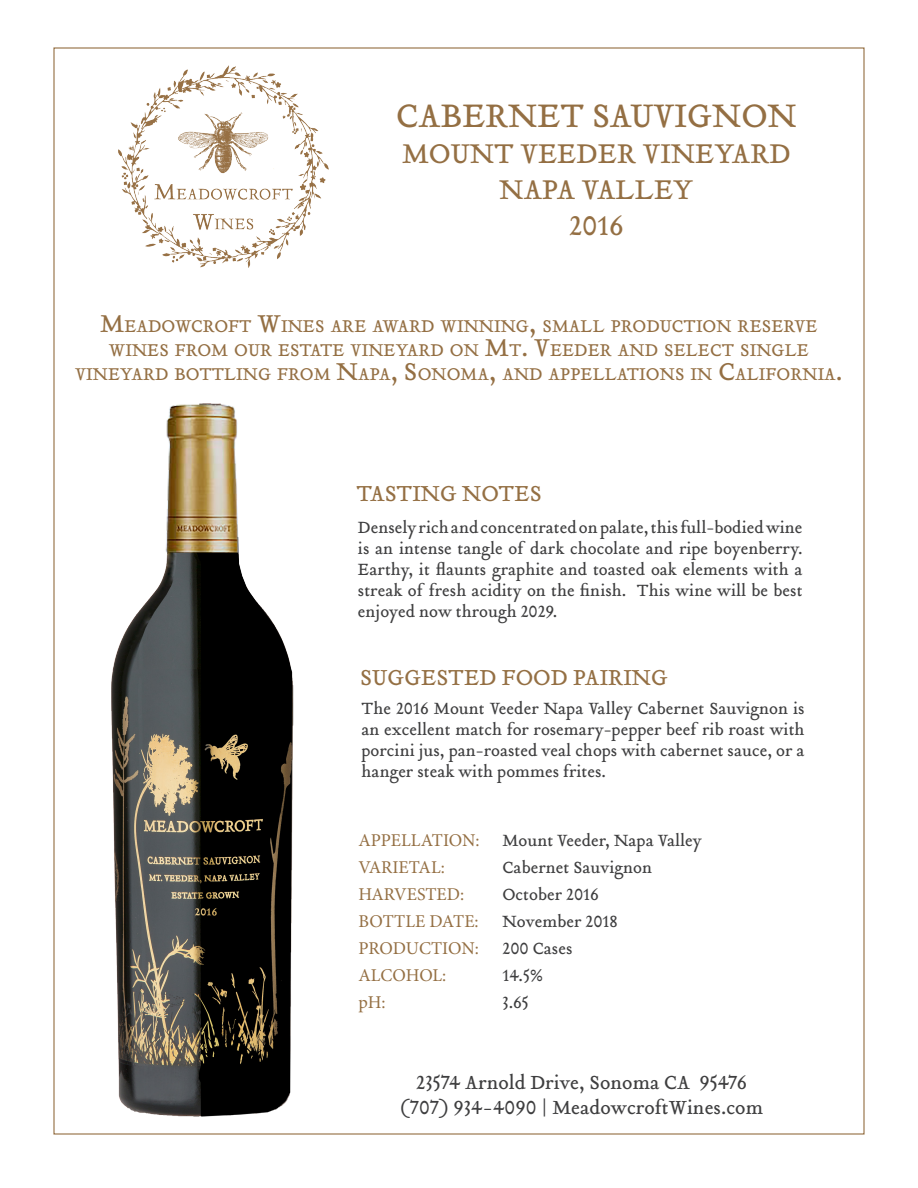
<style>
.page{position:relative;width:918px;height:1188px;background:#fff}
.page>*{position:absolute;margin:0;border:0;box-sizing:border-box;transform-origin:0 0}
.t1{font:36px "Tribute Roman";color:#946f43}
.t2{font:30px "Tribute Roman";color:#946f43}
.t3{font:24px "Tribute Roman";color:#946f43}
.t4{font:21px "Tribute Roman";color:#3e3e3f}
.t5{font:18.9px/24px "Tribute Roman";color:#946f43;text-align:center}
.t6{font:18px/21px "Tribute Roman";color:#3e3e3f;text-align:justify}
.t7{font:18px "Minion Pro";color:#946f43}
.s1{font-size:27px}
</style>
<div class="page">
<img style="left:119px;top:66px;width:209px;height:201px">
<img style="left:111px;top:403px;width:183px;height:714px">
<p class="t1" style="left:396px;top:92px;width:402px">CABERNET SAUVIGNON</p>
<p class="t2" style="left:402px;top:133px;width:390px">MOUNT VEEDER VINEYARD</p>
<p class="t2" style="left:500px;top:169px;width:195px">NAPA VALLEY</p>
<p class="t2" style="left:569px;top:205px;width:56px">2016</p>
<p class="t5" style="left:75px;top:314px;width:769px"><span class="s1">M</span>EADOWCROFT <span class="s1">W</span>INES ARE AWARD WINNING<span class="s1">,</span> SMALL PRODUCTION RESERVE<br>WINES FROM OUR ESTATE VINEYARD ON <span class="s1">M</span>T<span class="s1">. V</span>EEDER AND SELECT SINGLE<br>VINEYARD BOTTLING FROM <span class="s1">N</span>APA<span class="s1">, S</span> ONOMA<span class="s1">,</span> AND APPELLATIONS IN <span class="s1">C</span>ALIFORNIA<span class="s1">.</span></p>
<p class="t3" style="left:356px;top:478px;width:187px">TASTING NOTES</p>
<p class="t6" style="left:358px;top:517px;width:446px">Densely rich and concentrated on palate, this full-bodied wine is an intense tangle of dark chocolate and ripe boyenberry.<br>Earthy, it flaunts graphite and toasted oak elements with a streak of fresh acidity on the finish. This wine will be best enjoyed now through 2029.</p>
<p class="t3" style="left:360px;top:661px;width:310px">SUGGESTED FOOD PAIRING</p>
<p class="t6" style="left:362px;top:697px;width:445px">The 2016 Mount Veeder Napa Valley Cabernet Sauvignon is an excellent match for rosemary-pepper beef rib roast with porcini jus, pan-roasted veal chops with cabernet sauce, or a hanger steak with pommes frites.</p>
<p class="t7" style="left:358px;top:828px;width:123px">APPELLATION:</p>
<p class="t7" style="left:358px;top:855px;width:88px">VARIETAL:</p>
<p class="t7" style="left:358px;top:882px;width:107px">HARVESTED:</p>
<p class="t7" style="left:358px;top:909px;width:122px">BOTTLE DATE:</p>
<p class="t7" style="left:358px;top:936px;width:122px">PRODUCTION:</p>
<p class="t7" style="left:358px;top:963px;width:90px">ALCOHOL:</p>
<p class="t7" style="left:358px;top:990px;width:29px">pH:</p>
<p class="t6" style="left:502px;top:830px;width:201px">Mount Veeder, Napa Valley</p>
<p class="t6" style="left:502px;top:857px;width:151px">Cabernet Sauvignon</p>
<p class="t6" style="left:502px;top:884px;width:98px">October 2016</p>
<p class="t6" style="left:502px;top:911px;width:117px">November 2018</p>
<p class="t6" style="left:502px;top:938px;width:72px">200 Cases</p>
<p class="t6" style="left:502px;top:965px;width:43px">14.5%</p>
<p class="t6" style="left:502px;top:992px;width:28px">3.65</p>
<p class="t4" style="left:416px;top:1068px;width:332px">23574 Arnold Drive, Sonoma CA 95476</p>
<p class="t4" style="left:400px;top:1093px;width:365px">(707) 934-4090 | MeadowcroftWines.com</p>
</div>
